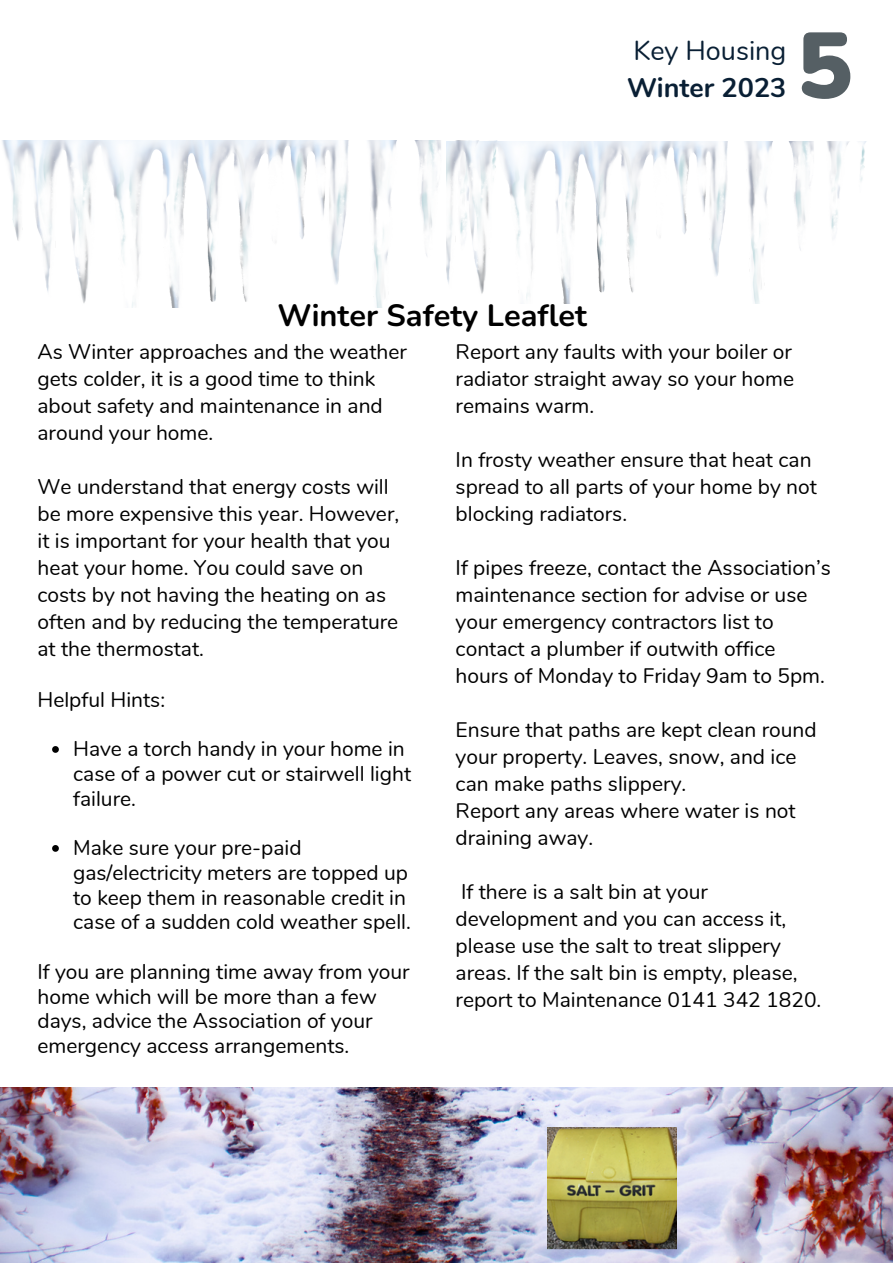
<style>
.page{position:relative;width:893px;height:1264px;background:#fff}
.page>*{position:absolute;margin:0;border:0;box-sizing:border-box;transform-origin:0 0}
.t1{font:900 92.85px "Nunito";color:#555f64}
.t2{font:700 30.75px "Nunito";color:#000}
.t3{font:700 27px "Nunito";color:#091f34}
.t4{font:27px "Nunito";color:#091f34}
.t5{font:21px/27px "Nunito";color:#000}
</style>
<div class="page">
<img style="left:0;top:1087px;width:892px;height:175px">
<img style="left:547px;top:1127px;width:130px;height:122px">
<img style="left:2px;top:140px;width:510px;height:168px">
<img style="left:446px;top:142px;width:420px;height:161px">
<svg style="left:52px;top:746px;width:7px;height:6px"></svg>
<svg style="left:52px;top:845px;width:7px;height:6px"></svg>
<p class="t4" style="left:633px;top:32px;width:154px">Key Housing</p>
<p class="t3" style="left:627px;top:70px;width:161px">Winter 2023</p>
<p class="t1" style="left:797px;top:4px;width:57px">5</p>
<p class="t2" style="left:277px;top:295px;width:311px">Winter Safety Leaflet</p>
<p class="t5" style="left:455px;top:339px;width:340px;text-align:justify">Report any faults with your boiler or radiator straight away so your home remains warm.</p>
<p class="t5" style="left:455px;top:447px;width:363px">In frosty weather ensure that heat can spread to all parts of your home by not blocking radiators.</p>
<p class="t5" style="left:455px;top:554px;width:377px">If pipes freeze, contact the Association’s maintenance section for advise or use your emergency contractors list to contact a plumber if outwith office hours of Monday to Friday 9am to 5pm.</p>
<p class="t5" style="left:455px;top:716px;width:362px">Ensure that paths are kept clean round your property. Leaves, snow, and ice can make paths slippery.</p>
<p class="t5" style="left:455px;top:797px;width:341px">Report any areas where water is not draining away.</p>
<p class="t5" style="left:455px;top:878px;width:367px">If there is a salt bin at your development and you can access it, please use the salt to treat slippery areas. If the salt bin is empty, please, report to Maintenance 0141 342 1820.</p>
<p class="t5" style="left:37px;top:339px;width:371px">As Winter approaches and the weather gets colder, it is a good time to think about safety and maintenance in and around your home.</p>
<p class="t5" style="left:37px;top:474px;width:363px">We understand that energy costs will be more expensive this year. However,</p>
<p class="t5" style="left:37px;top:527px;width:362px">it is important for your health that you heat your home. You could save on costs by not having the heating on as often and by reducing the temperature at the thermostat.</p>
<p class="t5" style="left:37px;top:686px;width:129px">Helpful Hints:</p>
<p class="t5" style="left:73px;top:737px;width:339px;line-height:24.8px">Have a torch handy in your home in case of a power cut or stairwell light failure.</p>
<p class="t5" style="left:73px;top:835px;width:339px;line-height:24.8px">Make sure your pre-paid gas/electricity meters are topped up to keep them in reasonable credit in case of a sudden cold weather spell.</p>
<p class="t5" style="left:37px;top:959px;width:373px;line-height:24.8px">If you are planning time away from your home which will be more than a few days, advice the Association of your emergency access arrangements.</p>
</div>
